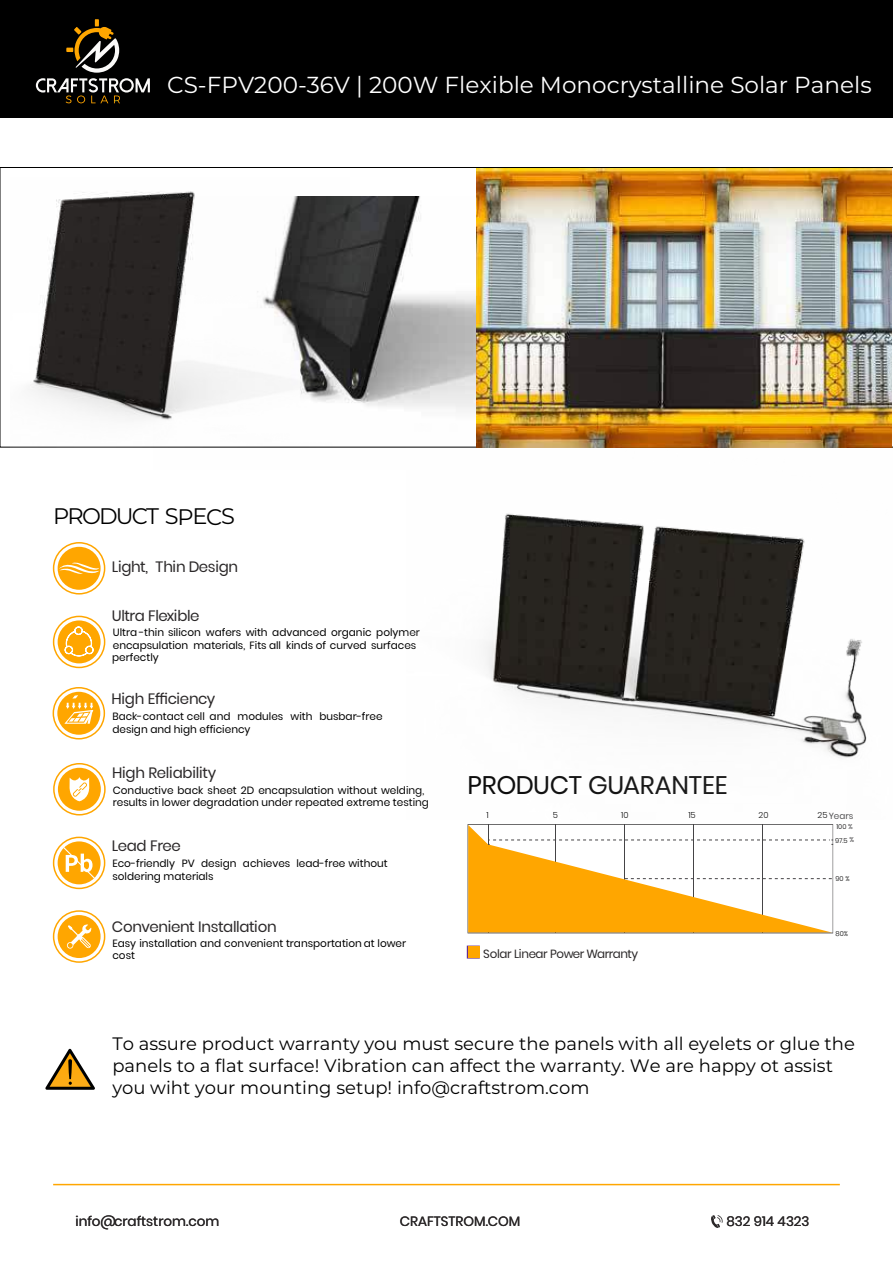
<style>
.page{position:relative;width:893px;height:1263px;background:#fff}
.page>*{position:absolute;margin:0;border:0;box-sizing:border-box;transform-origin:0 0}
.t1{font:25.35px "Poppins";letter-spacing:-.01em;color:#000}
.t2{font:23.1px "Montserrat";color:#fff}
.t3{font:22.5px "Montserrat";letter-spacing:-.085em;color:#000}
.t4{font:18px/21.6px "Montserrat";color:#000}
.t5{font:15px "Poppins";letter-spacing:-.02em;color:#2b2829}
.t6{font:15px "Poppins";letter-spacing:-.04em;color:#2b2829}
.t7{font:13.5px "Poppins";color:#2b2829}
.t8{font:11.85px "Poppins";letter-spacing:-.035em;color:#2b2829}
.t9{font:10.5px/12.6px "Poppins";color:#000}
.t10{font:8.85px "Poppins";color:#454446}
.t11{font:300 8.4px "Poppins";color:#000}
.t12{font:300 6.75px/13.8px "Poppins";color:#000}
.s1{font-weight:300;font-size:8.4px;color:#000}
.s2{font-weight:400;font-size:7.05px;color:#454446}
</style>
<div class="page">
<div style="left:0;top:0;width:893px;height:118px;background:#000"></div>
<svg style="left:711px;top:1215px;width:12px;height:13px"></svg>
<hr style="left:53px;top:1184px;width:787px;height:1px;background:#ffa600">
<div style="left:58px;top:841px;width:43px;height:43px;background:#ffa600;border-radius:50%"></div>
<div style="left:53px;top:837px;width:52px;height:52px;border:2px solid #ffa600;border-radius:50%"></div>
<svg style="left:63px;top:847px;width:32px;height:31px"></svg>
<div style="left:58px;top:915px;width:43px;height:43px;background:#ffa600;border-radius:50%"></div>
<div style="left:53px;top:910px;width:52px;height:53px;border:2px solid #ffa600;border-radius:50%"></div>
<svg style="left:67px;top:924px;width:25px;height:25px"></svg>
<div style="left:58px;top:620px;width:43px;height:43px;background:#ffa600;border-radius:50%"></div>
<div style="left:53px;top:616px;width:52px;height:52px;border:2px solid #ffa600;border-radius:50%"></div>
<svg style="left:64px;top:626px;width:30px;height:31px"></svg>
<div style="left:58px;top:547px;width:43px;height:43px;background:#ffa600;border-radius:50%"></div>
<div style="left:53px;top:542px;width:52px;height:52px;border:2px solid #ffa600;border-radius:50%"></div>
<svg style="left:59px;top:560px;width:40px;height:14px"></svg>
<div style="left:58px;top:768px;width:43px;height:43px;background:#ffa600;border-radius:50%"></div>
<div style="left:53px;top:763px;width:53px;height:52px;border:2px solid #ffa600;border-radius:50%"></div>
<svg style="left:70px;top:777px;width:19px;height:24px"></svg>
<div style="left:57px;top:692px;width:43px;height:43px;background:#ffa600;border-radius:50%"></div>
<div style="left:53px;top:687px;width:52px;height:52px;border:2px solid #ffa600;border-radius:50%"></div>
<svg style="left:64px;top:695px;width:29px;height:29px"></svg>
<svg style="left:36px;top:19px;width:114px;height:84px"></svg>
<svg style="left:45px;top:1049px;width:50px;height:41px"></svg>
<svg style="left:0;top:167px;width:893px;height:280px"></svg>
<svg style="left:467px;top:945px;width:13px;height:13px"></svg>
<div style="left:468px;top:946px;width:12px;height:12px;background:#ffa600"></div>
<svg style="left:468px;top:824px;width:365px;height:109px"></svg>
<img style="left:11px;top:177px;width:338px;height:270px">
<img style="left:406px;top:424px;width:487px;height:334px">
<img style="left:476px;top:168px;width:416px;height:279px">
<h2 class="t2" style="left:167px;top:75px;width:706px">CS-FPV200-36V | 200W Flexible Monocrystalline Solar Panels</h2>
<h3 class="t3" style="left:53px;top:508px;width:183px">PRODUCT SPECS</h3>
<h3 class="t5" style="left:112px;top:560px;width:128px">Light, Thin Design</h3>
<h3 class="t6" style="left:112px;top:609px;width:89px">Ultra Flexible</h3>
<p class="t9" style="left:112px;top:627px;width:309px">Ultra -thin silicon wafers with advanced organic polymer encapsulation materials, Fits all kinds of curved surfaces perfectly</p>
<h3 class="t5" style="left:111px;top:692px;width:105px">High Efficiency</h3>
<p class="t9" style="left:112px;top:711px;width:272px">Back-contact cell and modules with busbar-free design and high efficiency</p>
<h3 class="t5" style="left:112px;top:766px;width:106px">High Reliability</h3>
<p class="t9" style="left:113px;top:785px;width:318px">Conductive back sheet 2D encapsulation without welding, results in lower degradation under repeated extreme testing</p>
<h3 class="t5" style="left:112px;top:840px;width:71px">Lead Free</h3>
<p class="t9" style="left:112px;top:858px;width:277px">Eco-friendly PV design achieves lead-free without soldering materials</p>
<h3 class="t5" style="left:112px;top:920px;width:166px">Convenient Installation</h3>
<p class="t9" style="left:112px;top:938px;width:295px">Easy installation and convenient transportation at lower cost</p>
<h1 class="t1" style="left:468px;top:774px;width:262px">PRODUCT GUARANTEE</h1>
<p class="t11" style="left:487px;top:810px;width:4px">1</p>
<p class="t11" style="left:553px;top:810px;width:7px">5</p>
<p class="t11" style="left:621px;top:811px;width:9px">10</p>
<p class="t11" style="left:688px;top:811px;width:9px">15</p>
<p class="t11" style="left:759px;top:811px;width:11px">20</p>
<p class="t8" style="left:483px;top:949px;width:156px">Solar Linear Power Warranty</p>
<p class="t10" style="left:817px;top:811px;width:37px"><span class="s1">25</span>Years</p>
<p class="t12" style="left:835px;top:820px;width:21px">100 <span class="s2">%<br></span>97.5 <span class="s2">%</span></p>
<p class="t12" style="left:835px;top:872px;width:16px">90 %</p>
<p class="t12" style="left:835px;top:926px;width:14px">80%</p>
<h3 class="t4" style="left:112px;top:1035px;width:744px">To assure product warranty you must secure the panels with all eyelets or glue the panels to a flat surface! Vibration can affect the warranty. We are happy ot assist you wiht your mounting setup! info@craftstrom.com</h3>
<p class="t7" style="left:76px;top:1216px;width:145px">info@craftstrom.com</p>
<p class="t7" style="left:400px;top:1216px;width:122px">CRAFTSTROM.COM</p>
<p class="t7" style="left:726px;top:1216px;width:85px">832 914 4323</p>
</div>
